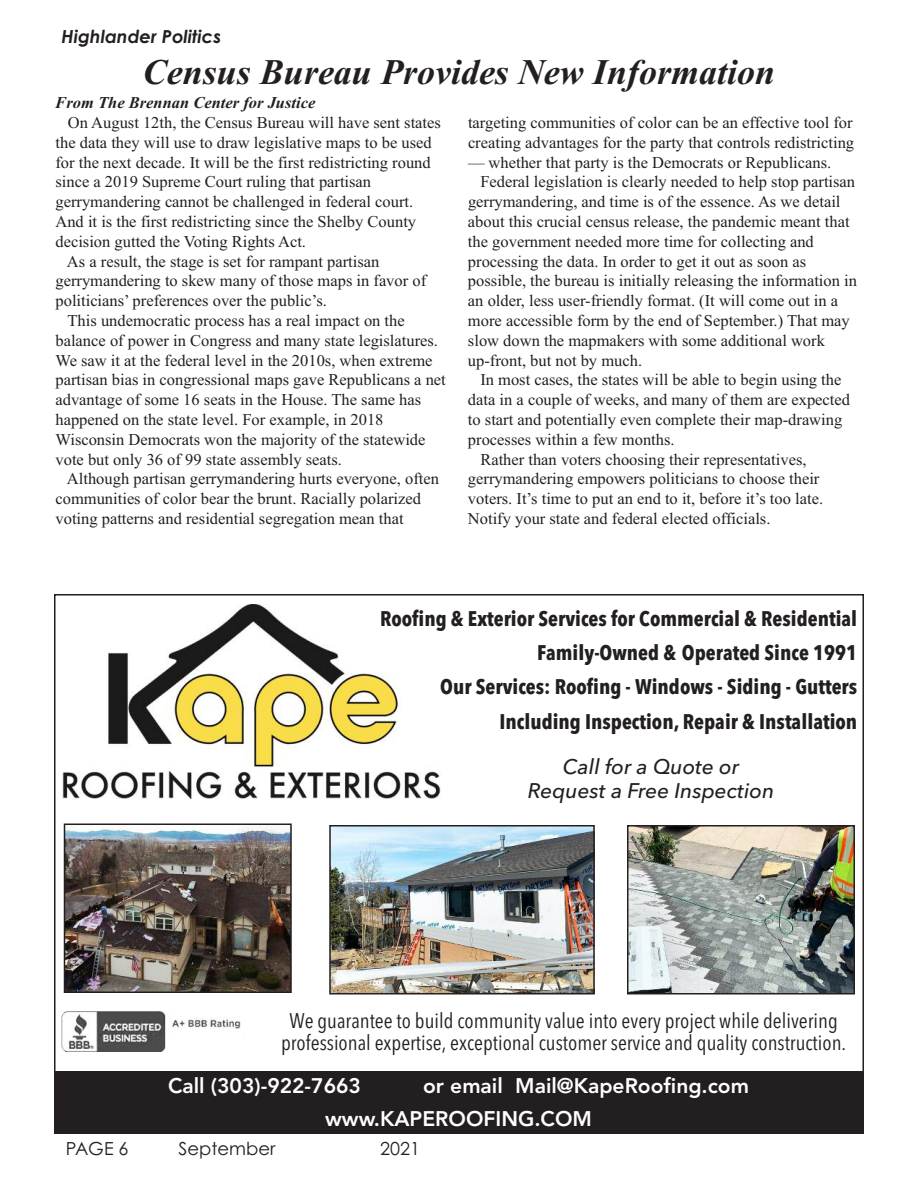
<style>
.page{position:relative;width:918px;height:1188px;background:#fff}
.page>*{position:absolute;margin:0;border:0;box-sizing:border-box;transform-origin:0 0}
.t1{font:italic 700 36px "Times New Roman";color:#231f20}
.t2{font:700 21px/34.3px "Avenir Next Condensed";color:#231f20;text-align:right}
.t3{font:21px/22.5px "Avenir Next Condensed";color:#231f20;text-align:center}
.t4{font:800 21px/33.5px "Avenir";color:#fff}
.t5{font:italic 500 21px/24px "Avenir Next";color:#231f20;text-align:center}
.t6{font:italic 700 18px "Century Gothic";color:#231f20}
.t7{font:18px "Century Gothic";color:#231f20}
.t8{font:16.5px/19.8px "Times New Roman";color:#231f20}
.t9{font:italic 700 16.5px "Times New Roman";color:#231f20}
</style>
<div class="page">
<img style="left:62px;top:604px;width:378px;height:194px">
<img style="left:62px;top:1012px;width:179px;height:39px">
<div style="left:167px;top:1035px;width:79px;height:18px;background:#fff;border-radius:9px"></div>
<img style="left:67px;top:827px;width:222px;height:163px">
<div style="left:64px;top:824px;width:228px;height:169px;border:2px solid #231f20"></div>
<img style="left:332px;top:828px;width:260px;height:163px">
<div style="left:329px;top:825px;width:266px;height:169px;border:2px solid #231f20"></div>
<img style="left:630px;top:828px;width:222px;height:163px">
<div style="left:627px;top:825px;width:228px;height:169px;border:2px solid #231f20"></div>
<div style="left:55px;top:1072px;width:808px;height:61px;background:#231f20"></div>
<p class="t6" style="left:62px;top:26px;width:161px">Highlander Politics</p>
<p class="t1" style="left:143px;top:50px;width:634px">Census Bureau Provides New Information</p>
<p class="t9" style="left:56px;top:93px;width:261px">From The Brennan Center for Justice</p>
<p class="t8" style="left:68px;top:112px;width:375px">On August 12th, the Census Bureau will have sent states</p>
<p class="t8" style="left:56px;top:132px;width:378px">the data they will use to draw legislative maps to be used</p>
<p class="t8" style="left:56px;top:152px;width:377px">for the next decade. It will be the first redistricting round</p>
<p class="t8" style="left:56px;top:172px;width:317px">since a 2019 Supreme Court ruling that partisan</p>
<p class="t8" style="left:56px;top:192px;width:359px">gerrymandering cannot be challenged in federal court.</p>
<p class="t8" style="left:56px;top:211px;width:362px">And it is the first redistricting since the Shelby County</p>
<p class="t8" style="left:56px;top:231px;width:252px">decision gutted the Voting Rights Act.</p>
<p class="t8" style="left:67px;top:251px;width:314px">As a result, the stage is set for rampant partisan</p>
<p class="t8" style="left:56px;top:271px;width:372px">gerrymandering to skew many of those maps in favor of</p>
<p class="t8" style="left:56px;top:291px;width:273px">politicians’ preferences over the public’s.</p>
<p class="t8" style="left:68px;top:310px;width:339px">This undemocratic process has a real impact on the</p>
<p class="t8" style="left:56px;top:330px;width:384px">balance of power in Congress and many state legislatures.</p>
<p class="t8" style="left:56px;top:350px;width:379px">We saw it at the federal level in the 2010s, when extreme</p>
<p class="t8" style="left:56px;top:370px;width:392px">partisan bias in congressional maps gave Republicans a net</p>
<p class="t8" style="left:56px;top:390px;width:367px">advantage of some 16 seats in the House. The same has</p>
<p class="t8" style="left:56px;top:409px;width:330px">happened on the state level. For example, in 2018</p>
<p class="t8" style="left:56px;top:429px;width:372px">Wisconsin Democrats won the majority of the statewide</p>
<p class="t8" style="left:56px;top:449px;width:288px">vote but only 36 of 99 state assembly seats.</p>
<p class="t8" style="left:67px;top:469px;width:374px">Although partisan gerrymandering hurts everyone, often</p>
<p class="t8" style="left:56px;top:489px;width:367px">communities of color bear the brunt. Racially polarized</p>
<p class="t8" style="left:56px;top:508px;width:350px">voting patterns and residential segregation mean that</p>
<p class="t8" style="left:468px;top:112px;width:388px">targeting communities of color can be an effective tool for creating advantages for the party that controls redistricting</p>
<p class="t8" style="left:468px;top:152px;width:365px">— whether that party is the Democrats or Republicans.</p>
<p class="t8" style="left:480px;top:172px;width:376px">Federal legislation is clearly needed to help stop partisan</p>
<p class="t8" style="left:468px;top:192px;width:374px">gerrymandering, and time is of the essence. As we detail</p>
<p class="t8" style="left:468px;top:211px;width:383px">about this crucial census release, the pandemic meant that</p>
<p class="t8" style="left:468px;top:231px;width:347px">the government needed more time for collecting and</p>
<p class="t8" style="left:468px;top:251px;width:340px">processing the data. In order to get it out as soon as</p>
<p class="t8" style="left:468px;top:271px;width:391px">possible, the bureau is initially releasing the information in</p>
<p class="t8" style="left:468px;top:291px;width:372px">an older, less user-friendly format. (It will come out in a</p>
<p class="t8" style="left:468px;top:310px;width:383px">more accessible form by the end of September.) That may</p>
<p class="t8" style="left:468px;top:330px;width:358px">slow down the mapmakers with some additional work</p>
<p class="t8" style="left:468px;top:350px;width:176px">up-front, but not by much.</p>
<p class="t8" style="left:480px;top:370px;width:363px">In most cases, the states will be able to begin using the</p>
<p class="t8" style="left:468px;top:390px;width:384px">data in a couple of weeks, and many of them are expected</p>
<p class="t8" style="left:468px;top:409px;width:376px">to start and potentially even complete their map-drawing</p>
<p class="t8" style="left:468px;top:429px;width:208px">processes within a few months.</p>
<p class="t8" style="left:480px;top:449px;width:328px">Rather than voters choosing their representatives,</p>
<p class="t8" style="left:468px;top:469px;width:353px">gerrymandering empowers politicians to choose their</p>
<p class="t8" style="left:468px;top:489px;width:357px">voters. It’s time to put an end to it, before it’s too late.</p>
<p class="t8" style="left:468px;top:508px;width:304px">Notify your state and federal elected officials.</p>
<p class="t2" style="left:380px;top:601px;width:479px">Roofing &amp; Exterior Services for Commercial &amp; Residential Family-Owned &amp; Operated Since 1991<br>Our Services: Roofing - Windows - Siding - Gutters Including Inspection, Repair &amp; Installation</p>
<p class="t5" style="left:528px;top:755px;width:248px">Call for a Quote or<br>Request a Free Inspection</p>
<p class="t3" style="left:281px;top:1009px;width:567px">We guarantee to build community value into every project while delivering professional expertise, exceptional customer service and quality construction.</p>
<p class="t4" style="left:325px;top:1067px;width:425px;text-indent:98px">or email Mail@KapeRoofing.com www.KAPEROOFING.COM</p>
<p class="t4" style="left:168px;top:1067px;width:194px">Call (303)-922-7663</p>
<p class="t7" style="left:66px;top:1139px;width:64px">PAGE 6</p>
<p class="t7" style="left:178px;top:1139px;width:99px">September</p>
<p class="t7" style="left:380px;top:1139px;width:41px">2021</p>
</div>
